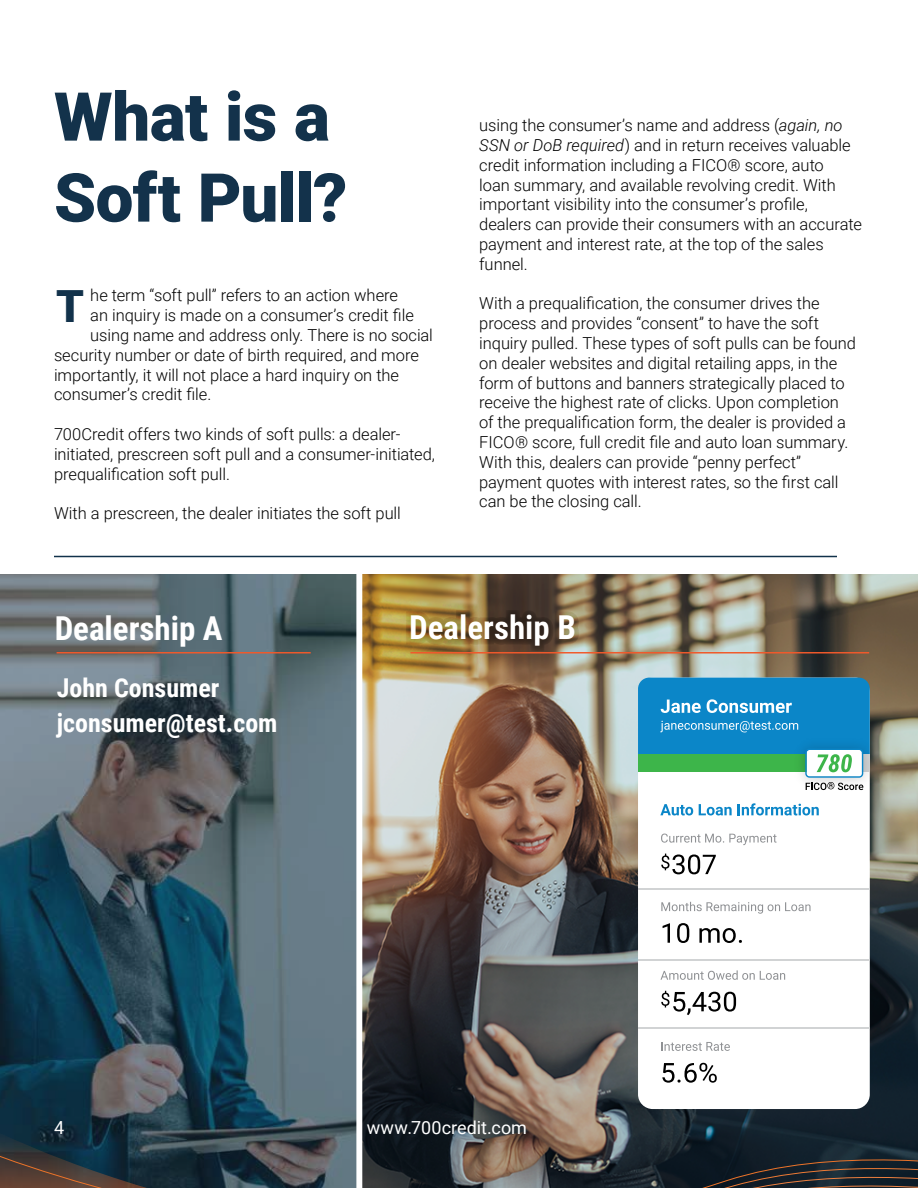
<style>
.page{position:relative;width:918px;height:1188px;background:#fff}
.page>*{position:absolute;margin:0;border:0;box-sizing:border-box;transform-origin:0 0}
.t1{font:900 67.5px/81px "Roboto";letter-spacing:-.01em;color:#13324b}
.t2{font:900 44.4px "Roboto";color:#12324b}
.t3{font:700 33px "Roboto Condensed";color:#fff}
.t4{font:700 25.95px/35.2px "Roboto Condensed";color:#fff}
.t5{font:18px "Roboto";letter-spacing:.005em;color:#fff}
.t6{font:300 16.5px/19.8px "Roboto";letter-spacing:-.005em;color:#000}
.s1{font-style:italic}
</style>
<div class="page">
<svg style="left:0;top:575px;width:356px;height:553px;background:#4a616c"></svg>
<hr style="left:57px;top:652px;width:254px;height:1px;background:#f1592b">
<img style="left:362px;top:575px;width:556px;height:553px">
<hr style="left:410px;top:652px;width:459px;height:1px;background:#f1592b">
<div style="left:638px;top:678px;width:232px;height:431px;background:#fff;border-radius:15px"></div>
<svg style="left:661px;top:834px;width:116px;height:11px"></svg>
<svg style="left:661px;top:854px;width:55px;height:20px"></svg>
<svg style="left:660px;top:804px;width:33px;height:11px"></svg>
<svg style="left:699px;top:804px;width:33px;height:11px"></svg>
<svg style="left:738px;top:803px;width:81px;height:12px"></svg>
<svg style="left:661px;top:902px;width:150px;height:12px"></svg>
<svg style="left:663px;top:923px;width:7px;height:20px"></svg>
<svg style="left:677px;top:923px;width:12px;height:20px"></svg>
<svg style="left:699px;top:928px;width:43px;height:15px"></svg>
<svg style="left:660px;top:970px;width:125px;height:10px"></svg>
<svg style="left:661px;top:991px;width:75px;height:24px"></svg>
<svg style="left:661px;top:1042px;width:69px;height:9px"></svg>
<svg style="left:662px;top:1063px;width:55px;height:20px"></svg>
<img style="left:816px;top:732px;width:64px;height:63px">
<hr style="left:638px;top:888px;width:232px;height:1px;background:#d1d3d4">
<hr style="left:638px;top:959px;width:232px;height:1px;background:#d1d3d4">
<hr style="left:638px;top:1028px;width:232px;height:1px;background:#d1d3d4">
<svg style="left:638px;top:678px;width:232px;height:112px"></svg>
<svg style="left:406px;top:610px;width:173px;height:41px;background:#6f5832"></svg>
<hr style="left:54px;top:556px;width:783px;height:1px;background:#12324b">
<svg style="left:565px;top:1116px;width:353px;height:12px;background:#2e3840"></svg>
<svg style="left:0;top:1128px;width:918px;height:60px;background:#343a3e"></svg>
<h1 class="t1" style="left:54px;top:74px;width:295px">What is a<br>Soft Pull?</h1>
<p class="t6" style="left:90px;top:285px;width:309px">he term “soft pull” refers to an action where</p>
<p class="t6" style="left:90px;top:305px;width:325px">an inquiry is made on a consumer’s credit file</p>
<p class="t6" style="left:90px;top:325px;width:344px">using name and address only. There is no social</p>
<p class="t6" style="left:54px;top:344px;width:366px">security number or date of birth required, and more</p>
<p class="t6" style="left:54px;top:364px;width:347px">importantly, it will not place a hard inquiry on the</p>
<p class="t6" style="left:54px;top:384px;width:159px">consumer’s credit file.</p>
<p class="t6" style="left:54px;top:424px;width:383px">700Credit offers two kinds of soft pulls: a dealer&shy;initiated, prescreen soft pull and a consumer-initiated, prequalification soft pull.</p>
<p class="t6" style="left:54px;top:503px;width:348px">With a prescreen, the dealer initiates the soft pull</p>
<h2 class="t2" style="left:56px;top:275px;width:29px">T</h2>
<p class="t6" style="left:479px;top:115px;width:384px">using the consumer’s name and address (<span class="s1">again, no SSN or DoB required</span>) and in return receives valuable credit information including a FICO® score, auto<br>loan summary, and available revolving credit. With important visibility into the consumer’s profile, dealers can provide their consumers with an accurate payment and interest rate, at the top of the sales funnel.</p>
<p class="t6" style="left:479px;top:293px;width:378px">With a prequalification, the consumer drives the process and provides “consent” to have the soft inquiry pulled. These types of soft pulls can be found on dealer websites and digital retailing apps, in the form of buttons and banners strategically placed to receive the highest rate of clicks. Upon completion of the prequalification form, the dealer is provided a FICO® score, full credit file and auto loan summary.<br>With this, dealers can provide “penny perfect” payment quotes with interest rates, so the first call can be the closing call.</p>
<h3 class="t3" style="left:55px;top:606px;width:169px">Dealership A</h3>
<h3 class="t3" style="left:409px;top:605px;width:168px">Dealership B</h3>
<h3 class="t4" style="left:57px;top:669px;width:222px">John Consumer jconsumer@test.com</h3>
<p class="t5" style="left:54px;top:1115px;width:12px">4</p>
<p class="t5" style="left:367px;top:1115px;width:162px">www.700credit.com</p>
</div>
